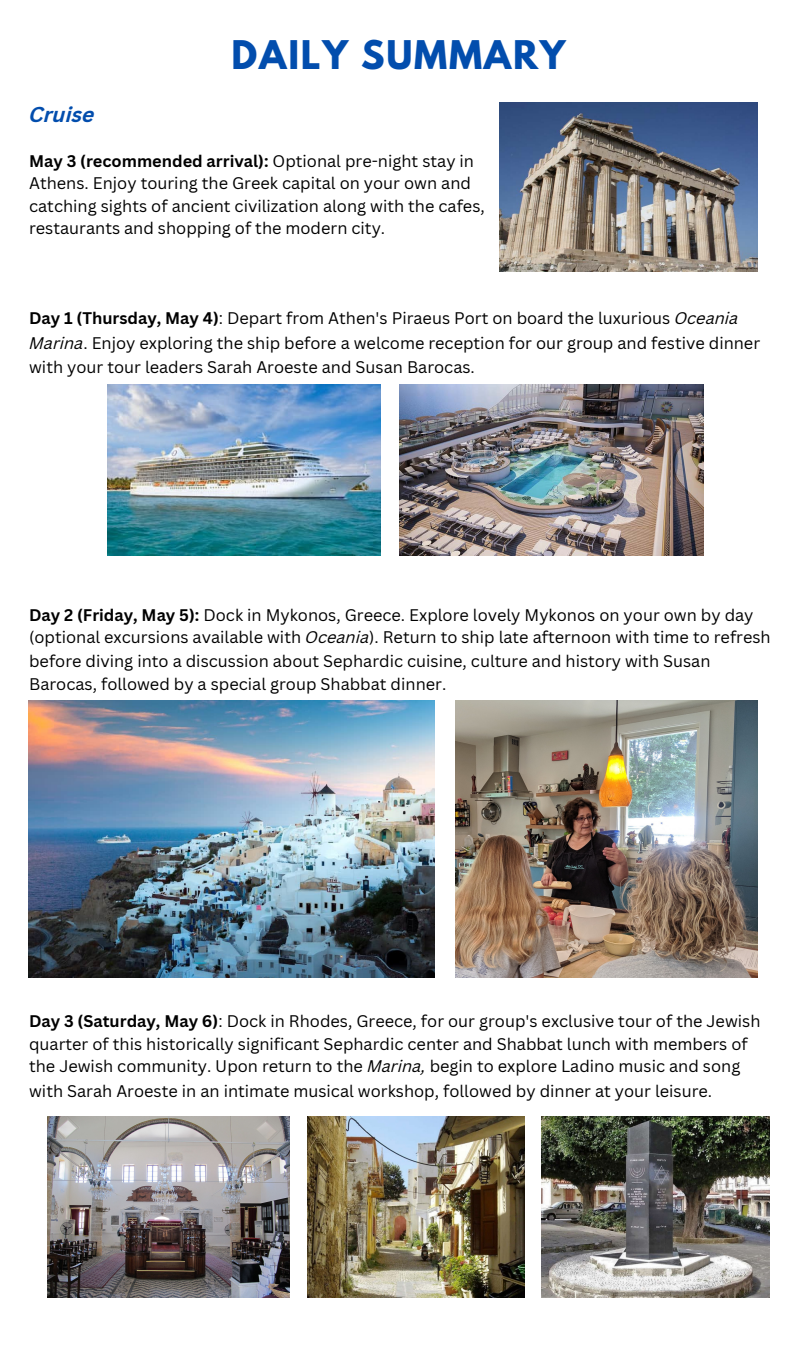
<style>
.page{position:relative;width:810px;height:1350px;background:#fff}
.page>*{position:absolute;margin:0;border:0;box-sizing:border-box;transform-origin:0 0}
.t1{font:700 35px "League Spartan";letter-spacing:.05em;color:#024dad}
.t2{font:italic 700 20.94px "Canva Sans";color:#024dad}
.t3{font:16.38px/22.5px "Canva Sans";color:#000}
.s1{font-weight:700}
.s2{font-style:italic}
</style>
<div class="page">
<img style="left:499px;top:102px;width:259px;height:170px">
<img style="left:455px;top:700px;width:303px;height:278px">
<img style="left:542px;top:1117px;width:228px;height:181px">
<img style="left:29px;top:700px;width:405px;height:278px">
<img style="left:108px;top:385px;width:273px;height:171px">
<img style="left:400px;top:385px;width:304px;height:171px">
<img style="left:48px;top:1117px;width:241px;height:181px">
<img style="left:307px;top:1117px;width:217px;height:181px">
<h1 class="t1" style="left:232px;top:38px;width:336px">DAILY SUMMARY</h1>
<p class="t2" style="left:29px;top:106px;width:67px">Cruise</p>
<p class="t3" style="left:29px;top:149px;width:457px"><span class="s1">May 3 (recommended arrival):</span> Optional pre-night stay in Athens. Enjoy touring the Greek capital on your own and catching sights of ancient civilization along with the cafes, restaurants and shopping of the modern city.</p>
<p class="t3" style="left:29px;top:306px;width:733px;line-height:24.4px"><span class="s1">Day 1 (Thursday, May 4)</span>: Depart from Athen's Piraeus Port on board the luxurious <span class="s2">Oceania<br>Marina</span>. Enjoy exploring the ship before a welcome reception for our group and festive dinner with your tour leaders Sarah Aroeste and Susan Barocas.</p>
<p class="t3" style="left:29px;top:603px;width:743px"><span class="s1">Day 2 (Friday, May 5):</span> Dock in Mykonos, Greece. Explore lovely Mykonos on your own by day (optional excursions available with <span class="s2">Oceania</span>). Return to ship late afternoon with time to refresh</p>
<p class="t3" style="left:29px;top:650px;width:683px">before diving into a discussion about Sephardic cuisine, culture and history with Susan<br>Barocas, followed by a special group Shabbat dinner.</p>
<p class="t3" style="left:29px;top:1010px;width:733px"><span class="s1">Day 3 (Saturday, May 6)</span>: Dock in Rhodes, Greece, for our group's exclusive tour of the Jewish quarter of this historically significant Sephardic center and Shabbat lunch with members of the Jewish community. Upon return to the <span class="s2">Marina,</span> begin to explore Ladino music and song</p>
<p class="t3" style="left:29px;top:1079px;width:685px">with Sarah Aroeste in an intimate musical workshop, followed by dinner at your leisure.</p>
</div>
